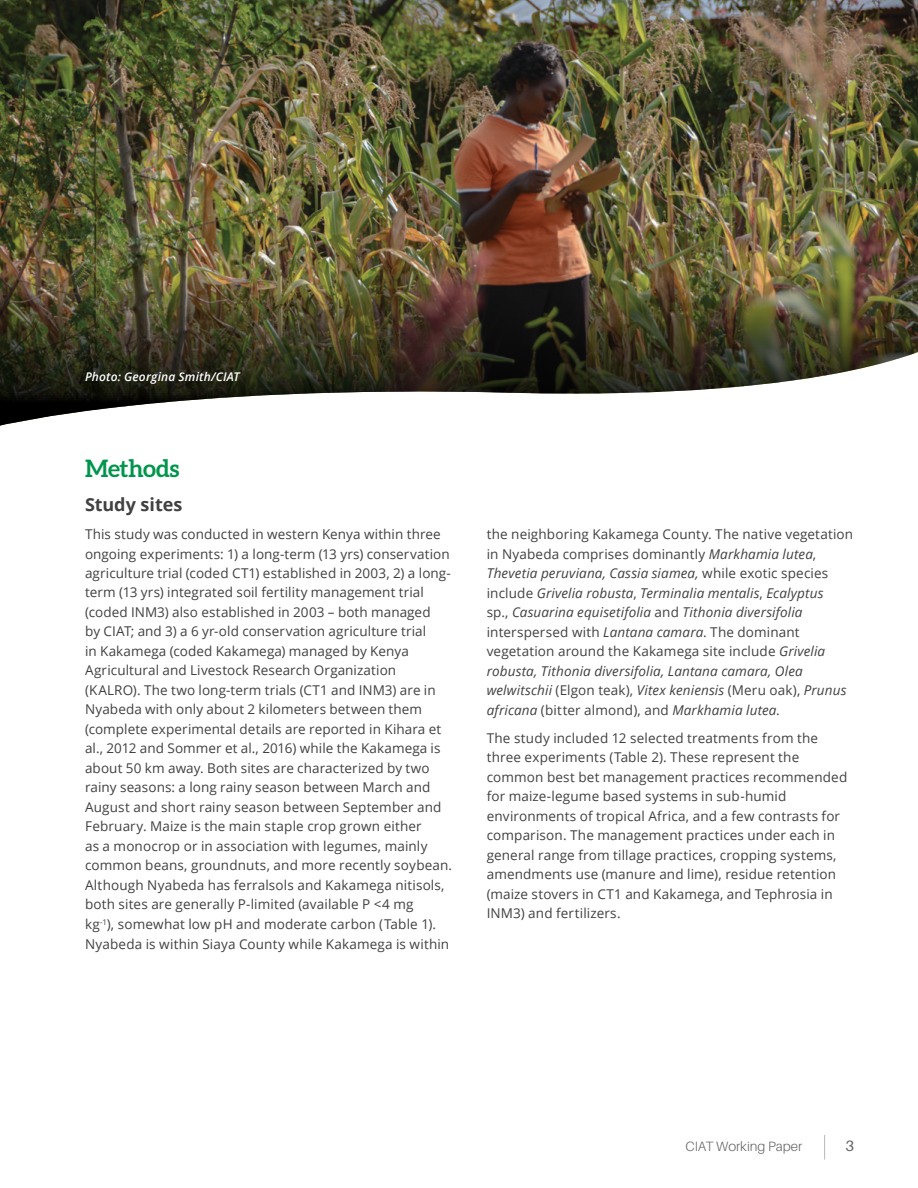
<style>
.page{position:relative;width:918px;height:1188px;background:#fff}
.page>*{position:absolute;margin:0;border:0;box-sizing:border-box;transform-origin:0 0}
.t1{font:700 24px "Aleo";letter-spacing:-.01em;color:#00954c}
.t2{font:700 18px "Open Sans";letter-spacing:-.005em;color:#414042}
.t3{font:15px "Aileron";color:#636466}
.t4{font:13.5px/19.5px "Open Sans";letter-spacing:.01em;color:#414042}
.t5{font:italic 13.5px/19.5px "Open Sans";letter-spacing:.01em;color:#414042}
.t6{font:300 13.5px "Aileron";color:#636466}
.t7{font:italic 600 12px "Open Sans";letter-spacing:.015em;color:#fff}
.s1{font-style:normal}
</style>
<div class="page">
<svg style="left:824px;top:1135px;width:1px;height:25px"></svg>
<img style="left:0;top:0;width:918px;height:426px">
<p class="t7" style="left:85px;top:368px;width:156px">Photo: Georgina Smith/CIAT</p>
<h1 class="t1" style="left:85px;top:455px;width:96px">Methods</h1>
<h2 class="t2" style="left:85px;top:492px;width:99px">Study sites</h2>
<p class="t4" style="left:85px;top:524px;width:369px">This study was conducted in western Kenya within three ongoing experiments: 1) a long-term (13 yrs) conservation agriculture trial (coded CT1) established in 2003, 2) a long&shy;term (13 yrs) integrated soil fertility management trial (coded INM3) also established in 2003 – both managed<br>by CIAT; and 3) a 6 yr-old conservation agriculture trial<br>in Kakamega (coded Kakamega) managed by Kenya Agricultural and Livestock Research Organization (KALRO). The two long-term trials (CT1 and INM3) are in Nyabeda with only about 2 kilometers between them (complete experimental details are reported in Kihara et al., 2012 and Sommer et al., 2016) while the Kakamega is about 50 km away. Both sites are characterized by two rainy seasons: a long rainy season between March and August and short rainy season between September and February. Maize is the main staple crop grown either<br>as a monocrop or in association with legumes, mainly common beans, groundnuts, and more recently soybean.<br>Although Nyabeda has ferralsols and Kakamega nitisols, both sites are generally P-limited (available P &lt;4 mg<br>kg<sup>-1</sup>), somewhat low pH and moderate carbon (Table 1).<br>Nyabeda is within Siaya County while Kakamega is within</p>
<p class="t5" style="left:487px;top:524px;width:368px"><span class="s1">the neighboring Kakamega County. The native vegetation in Nyabeda comprises dominantly</span> Markhamia lutea<span class="s1">, </span>Thevetia peruviana, Cassia siamea, <span class="s1">while exotic species include</span> Grivelia robusta<span class="s1">,</span> Terminalia mentalis<span class="s1">,</span> Ecalyptus<br><span class="s1">sp.,</span> Casuarina equisetifolia <span class="s1">and</span> Tithonia diversifolia <span class="s1">interspersed with</span> Lantana camara<span class="s1">. The dominant vegetation around the Kakamega site include</span> Grivelia robusta, Tithonia diversifolia, Lantana camara, Olea welwitschii <span class="s1">(Elgon teak),</span> Vitex keniensis <span class="s1">(Meru oak),</span> Prunus africana <span class="s1">(bitter almond), and</span> Markhamia lutea<span class="s1">.</span></p>
<p class="t4" style="left:487px;top:728px;width:362px">The study included 12 selected treatments from the three experiments (Table 2). These represent the common best bet management practices recommended for maize-legume based systems in sub-humid environments of tropical Africa, and a few contrasts for comparison. The management practices under each in general range from tillage practices, cropping systems, amendments use (manure and lime), residue retention (maize stovers in CT1 and Kakamega, and Tephrosia in INM3) and fertilizers.</p>
<p class="t6" style="left:685px;top:1139px;width:118px">CIAT Working Paper</p>
<p class="t3" style="left:846px;top:1138px;width:10px">3</p>
</div>
